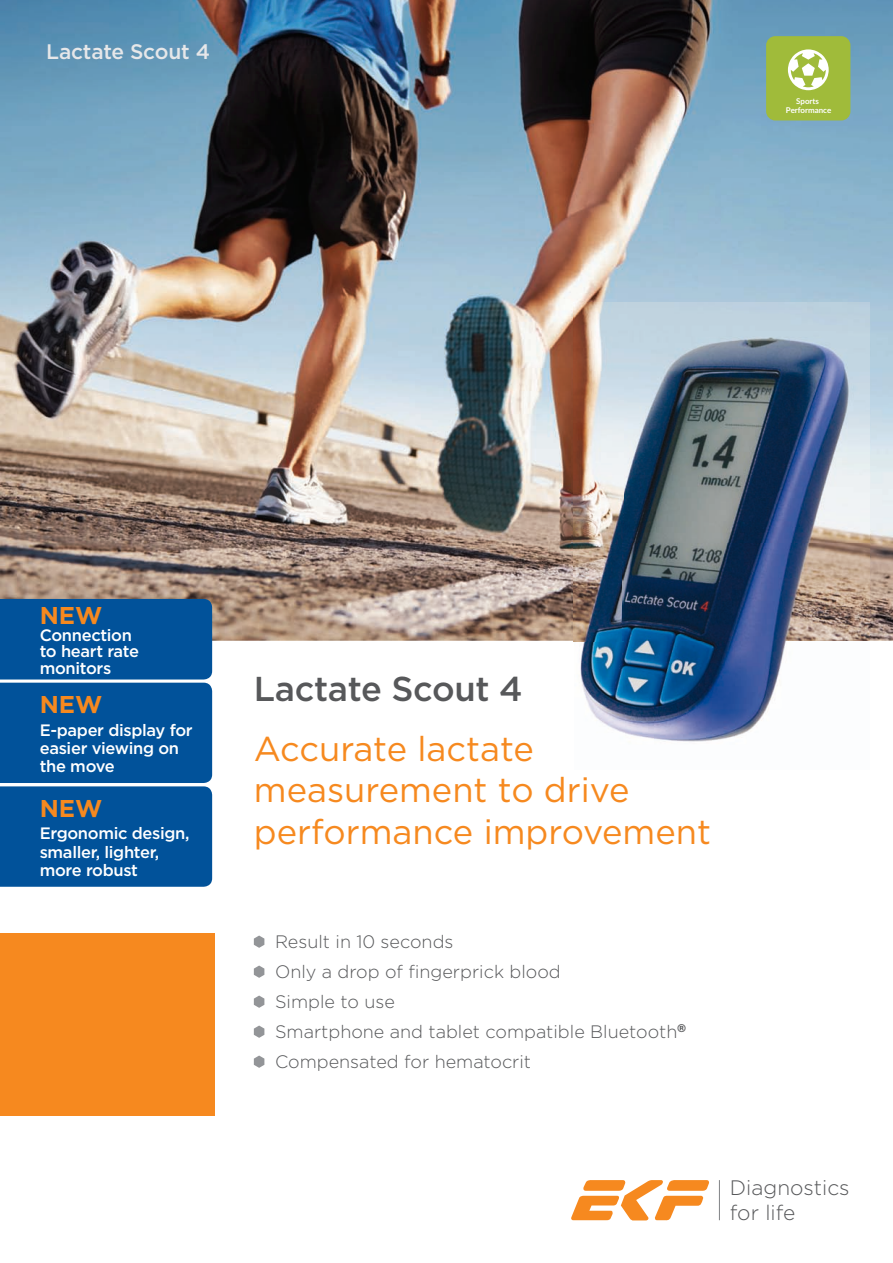
<style>
.page{position:relative;width:893px;height:1263px;background:#fff}
.page>*{position:absolute;margin:0;border:0;box-sizing:border-box;transform-origin:0 0}
.t1{font:34.5px/41.4px "Gotham";color:#f6891f}
.t2{font:500 34.5px "Gotham";letter-spacing:-.01em;color:#57585a}
.t3{font:700 24.3px "Gotham";color:#f6891f}
.t4{font:500 21px "Gotham";letter-spacing:-.01em;color:#e6e7e9}
.t5{font:300 20.85px/25px "Gotham";color:#57585a}
.t6{font:300 18px/30px "Gotham";color:#57585a}
.t7{font:500 16.5px/18.1px "Gotham";letter-spacing:-.02em;color:#fff}
.t8{font:700 7.95px/9.4px "Lato";color:#fff;text-align:center}
</style>
<div class="page">
<img style="left:0;top:0;width:893px;height:641px">
<div style="left:0;top:933px;width:214px;height:183px;background:#f6891f"></div>
<svg style="left:571px;top:1180px;width:138px;height:40px"></svg>
<hr style="left:719px;top:1180px;width:1px;height:40px;background:#808285">
<svg style="left:254px;top:935px;width:10px;height:13px"></svg>
<svg style="left:254px;top:965px;width:10px;height:13px"></svg>
<svg style="left:254px;top:995px;width:10px;height:13px"></svg>
<svg style="left:254px;top:1025px;width:10px;height:13px"></svg>
<svg style="left:254px;top:1055px;width:10px;height:13px"></svg>
<img style="left:574px;top:302px;width:296px;height:440px">
<div style="left:0;top:599px;width:212px;height:288px;background:#01529a"></div>
<div style="left:766px;top:36px;width:84px;height:84px;background:#a0bb3a;border-radius:9px"></div>
<svg style="left:788px;top:49px;width:41px;height:41px"></svg>
<p class="t4" style="left:46px;top:38px;width:165px">Lactate Scout 4</p>
<p class="t8" style="left:786px;top:96px;width:47px">Sports<br>Performance</p>
<h2 class="t3" style="left:40px;top:599px;width:64px">NEW</h2>
<p class="t7" style="left:40px;top:626px;width:101px;line-height:16.5px">Connection to heart rate monitors</p>
<h2 class="t3" style="left:40px;top:688px;width:64px">NEW</h2>
<p class="t7" style="left:40px;top:720px;width:154px">E-paper display for easier viewing on the move</p>
<h2 class="t3" style="left:40px;top:792px;width:64px">NEW</h2>
<p class="t7" style="left:40px;top:824px;width:151px">Ergonomic design, smaller, lighter, more robust</p>
<h1 class="t2" style="left:254px;top:666px;width:270px">Lactate Scout 4</h1>
<h1 class="t1" style="left:254px;top:727px;width:459px">Accurate lactate measurement to drive performance improvement</h1>
<p class="t6" style="left:275px;top:926px;width:412px">Result in 10 seconds<br>Only a drop of fingerprick blood<br>Simple to use<br>Smartphone and tablet compatible Bluetooth<sup>®<br></sup>Compensated for hematocrit</p>
<p class="t5" style="left:730px;top:1174px;width:121px">Diagnostics for life</p>
</div>
